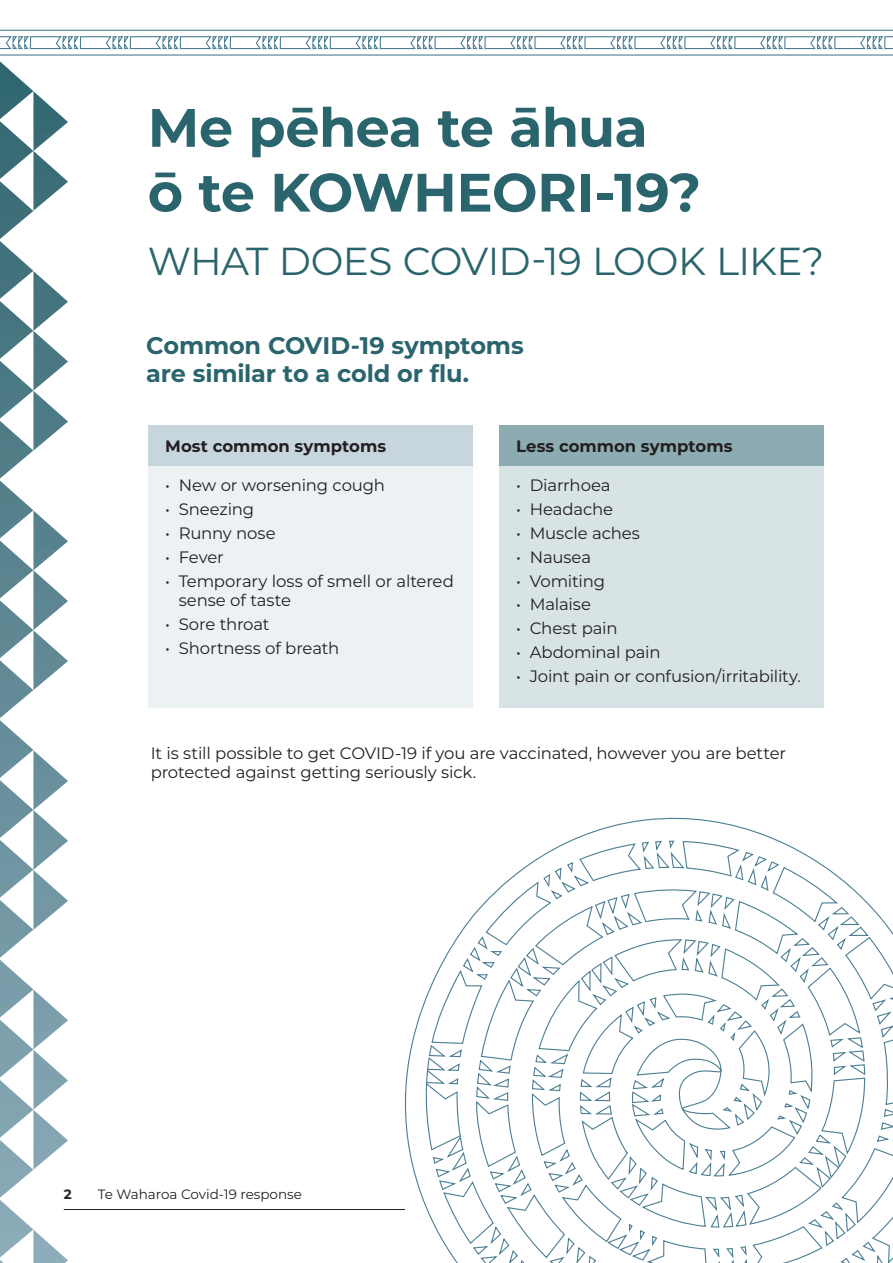
<style>
.page{position:relative;width:893px;height:1263px;background:#fff}
.page>*{position:absolute;margin:0;border:0;box-sizing:border-box;transform-origin:0 0}
.t1{font:700 54px/64.8px "Montserrat";letter-spacing:-.015em;color:#2a646d}
.t2{font:39px "Montserrat";letter-spacing:-.015em;color:#2a646d}
.t3{font:700 24px/28.5px "Montserrat";letter-spacing:-.01em;color:#2a646d}
.t4{font:16.5px/19.5px "Montserrat";letter-spacing:-.01em;color:#231f20}
.t5{font:700 16.5px "Montserrat";color:#231f20}
.t6{font:13.5px "Montserrat";color:#231f20}
.t7{font:700 13.5px "Montserrat";color:#231f20}
</style>
<div class="page">
<hr style="left:64px;top:1209px;width:341px;height:1px;background:#231f20">
<div style="left:148px;top:431px;width:324px;height:277px;background:#ecf1f3"></div>
<div style="left:148px;top:425px;width:324px;height:41px;background:#c7d6dd"></div>
<div style="left:499px;top:425px;width:325px;height:283px;background:#d7e3e4"></div>
<div style="left:499px;top:425px;width:325px;height:41px;background:#8cacb2"></div>
<svg style="left:0;top:61px;width:68px;height:1202px"></svg>
<svg style="left:0;top:29px;width:893px;height:27px"></svg>
<svg style="left:404px;top:817px;width:489px;height:446px"></svg>
<h1 class="t1" style="left:148px;top:93px;width:555px">Me pēhea te āhua<br>ō te KOWHEORI-19?</h1>
<h2 class="t2" style="left:148px;top:235px;width:678px">WHAT DOES COVID-19 LOOK LIKE?</h2>
<h3 class="t3" style="left:146px;top:330px;width:379px">Common COVID-19 symptoms are similar to a cold or flu.</h3>
<p class="t5" style="left:165px;top:434px;width:222px">Most common symptoms</p>
<p class="t4" style="left:165px;top:475px;width:221px">• New or worsening cough</p>
<p class="t4" style="left:165px;top:499px;width:90px">• Sneezing</p>
<p class="t4" style="left:165px;top:523px;width:112px">• Runny nose</p>
<p class="t4" style="left:165px;top:547px;width:60px">• Fever</p>
<p class="t4" style="left:179px;top:570px;width:277px;text-indent:-13px">• Temporary loss of smell or altered sense of taste</p>
<p class="t4" style="left:165px;top:614px;width:106px">• Sore throat</p>
<p class="t4" style="left:165px;top:637px;width:176px">• Shortness of breath</p>
<p class="t5" style="left:516px;top:434px;width:218px">Less common symptoms</p>
<p class="t4" style="left:516px;top:475px;width:96px">• Diarrhoea</p>
<p class="t4" style="left:516px;top:499px;width:99px">• Headache</p>
<p class="t4" style="left:516px;top:523px;width:125px">• Muscle aches</p>
<p class="t4" style="left:516px;top:547px;width:76px">• Nausea</p>
<p class="t4" style="left:516px;top:570px;width:90px">• Vomiting</p>
<p class="t4" style="left:516px;top:594px;width:76px">• Malaise</p>
<p class="t4" style="left:516px;top:618px;width:103px">• Chest pain</p>
<p class="t4" style="left:516px;top:642px;width:146px">• Abdominal pain</p>
<p class="t4" style="left:516px;top:665px;width:286px">• Joint pain or confusion/irritability.</p>
<p class="t4" style="left:151px;top:742px;width:637px">It is still possible to get COVID-19 if you are vaccinated, however you are better protected against getting seriously sick.</p>
<p class="t7" style="left:64px;top:1185px;width:9px">2</p>
<p class="t6" style="left:98px;top:1185px;width:206px">Te Waharoa Covid-19 response</p>
</div>
